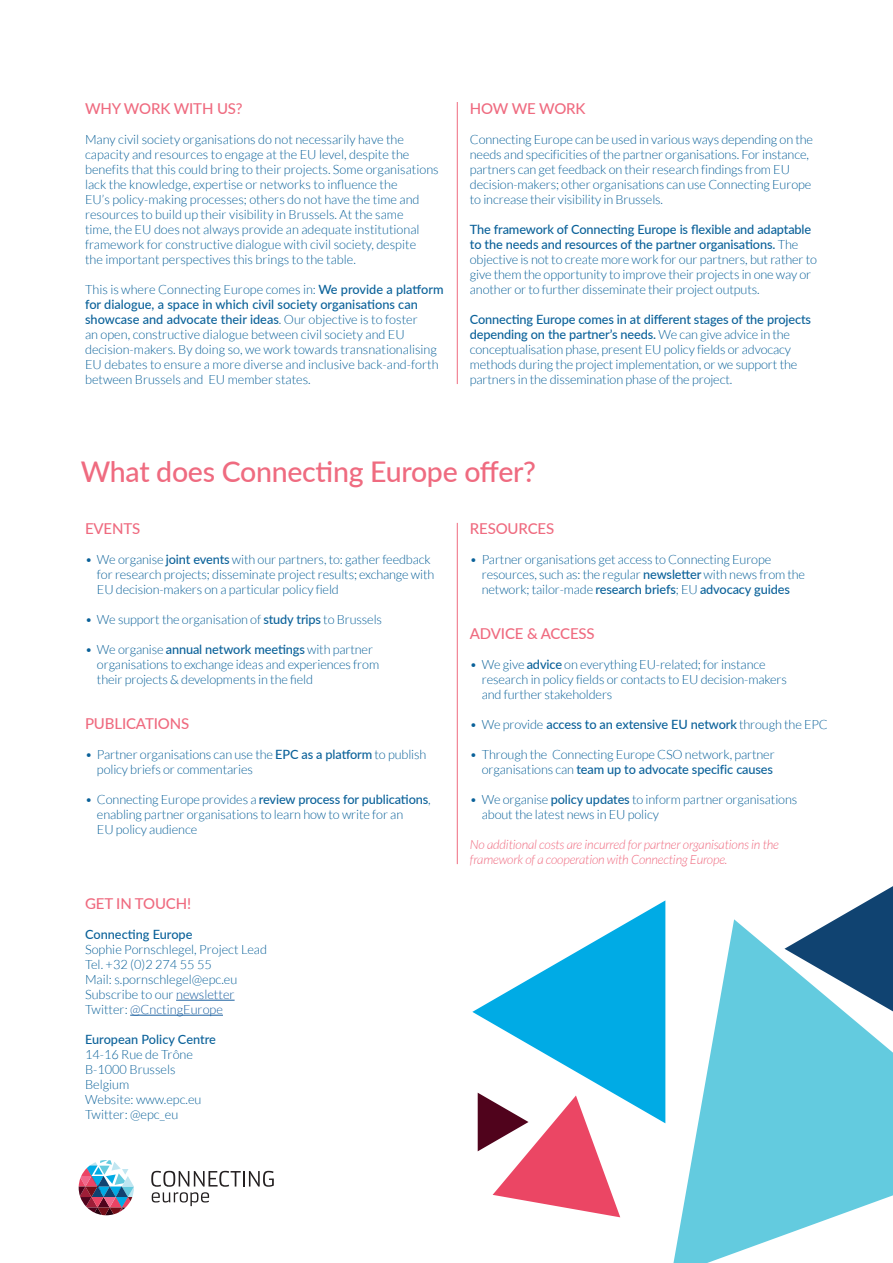
<style>
.page{position:relative;width:893px;height:1263px;background:#fff}
.page>*{position:absolute;margin:0;border:0;box-sizing:border-box;transform-origin:0 0}
.t1{font:500 28.5px "Lato";letter-spacing:-.01em;color:#ef6b80}
.t2{font:500 15px "Lato";letter-spacing:-.01em;color:#ef6b80}
.t3{font:300 12.75px/15px "Lato";letter-spacing:-.01em;color:#0a6199}
.t4{font:italic 300 12.75px/15px "Lato";letter-spacing:-.01em;color:#ef6b80}
.t5{font:500 12.75px "Lato";letter-spacing:-.01em;color:#0a6199}
.s1{font-weight:500}
.s2{color:#175d9e}
.s3{font-weight:300}
</style>
<div class="page">
<svg style="left:836px;top:886px;width:57px;height:33px"></svg>
<svg style="left:673px;top:919px;width:220px;height:344px;fill:#63cbdf"></svg>
<svg style="left:472px;top:900px;width:193px;height:317px"></svg>
<hr style="left:457px;top:523px;width:1px;height:341px;background:#ef6b80">
<hr style="left:457px;top:102px;width:1px;height:282px;background:#ef6b80">
<svg style="left:79px;top:1160px;width:55px;height:55px"></svg>
<svg style="left:151px;top:1171px;width:123px;height:35px"></svg>
<hr style="left:176px;top:1000px;width:59px;height:1px;background:#175d9e">
<hr style="left:130px;top:1015px;width:93px;height:1px;background:#175d9e">
<p class="t2" style="left:85px;top:98px;width:159px">WHY WORK WITH US?</p>
<p class="t3" style="left:85px;top:132px;width:355px">Many civil society organisations do not necessarily have the capacity and resources to engage at the EU level, despite the benefits that this could bring to their projects. Some organisations lack the knowledge, expertise or networks to influence the<br>EU’s policy-making processes; others do not have the time and resources to build up their visibility in Brussels. At the same<br>time, the EU does not always provide an adequate institutional framework for constructive dialogue with civil society, despite<br>the important perspectives this brings to the table.</p>
<p class="t3" style="left:85px;top:282px;width:360px">This is where Connecting Europe comes in: <span class="s1">We provide a platform for dialogue, a space in which civil society organisations can showcase and advocate their ideas</span>. Our objective is to foster<br>an open, constructive dialogue between civil society and EU decision-makers. By doing so, we work towards transnationalising EU debates to ensure a more diverse and inclusive back-and-forth between Brussels and EU member states.</p>
<p class="t2" style="left:470px;top:98px;width:117px">HOW WE WORK</p>
<p class="t3" style="left:470px;top:132px;width:345px">Connecting Europe can be used in various ways depending on the needs and specificities of the partner organisations. For instance, partners can get feedback on their research findings from EU decision-makers; other organisations can use Connecting Europe to increase their visibility in Brussels.</p>
<p class="t3" style="left:470px;top:222px;width:349px"><span class="s1">The framework of Connecting Europe is flexible and adaptable to the needs and resources of the partner organisations.</span> The objective is not to create more work for our partners, but rather to give them the opportunity to improve their projects in one way or another or to further disseminate their project outputs.</p>
<p class="t3" style="left:470px;top:312px;width:343px"><span class="s1">Connecting Europe comes in at different stages of the projects depending on the partner’s needs.</span> We can give advice in the conceptualisation phase, present EU policy fields or advocacy methods during the project implementation, or we support the partners in the dissemination phase of the project.</p>
<h1 class="t1" style="left:81px;top:451px;width:457px">What does Connecting Europe offer?</h1>
<p class="t2" style="left:85px;top:518px;width:57px">EVENTS</p>
<p class="t3" style="left:97px;top:552px;width:339px;text-indent:-12px">• We organise <span class="s1">joint events</span> with our partners, to: gather feedback for research projects; disseminate project results; exchange with<br>EU decision-makers on a particular policy field</p>
<p class="t3" style="left:85px;top:612px;width:298px">• We support the organisation of <span class="s1">study trips</span> to Brussels</p>
<p class="t3" style="left:97px;top:642px;width:284px;text-indent:-12px">• We organise <span class="s1">annual network meetings</span> with partner organisations to exchange ideas and experiences from their projects &amp; developments in the field</p>
<p class="t2" style="left:85px;top:713px;width:106px">PUBLICATIONS</p>
<p class="t3" style="left:97px;top:747px;width:331px;text-indent:-12px">• Partner organisations can use the <span class="s1">EPC as a platform</span> to publish policy briefs or commentaries</p>
<p class="t3" style="left:97px;top:792px;width:335px;text-indent:-12px">• Connecting Europe provides a <span class="s1">review process for publications</span>, enabling partner organisations to learn how to write for an<br>EU policy audience</p>
<p class="t2" style="left:85px;top:893px;width:108px">GET IN TOUCH!</p>
<p class="t5" style="left:85px;top:925px;width:109px">Connecting Europe</p>
<p class="t3" style="left:85px;top:942px;width:184px">Sophie Pornschlegel, Project Lead<br>Tel. +32 (0)2 274 55 55<br>Mail: s.pornschlegel@epc.eu<br>Subscribe to our <span class="s2">newsletter<br></span>Twitter: <span class="s2">@CnctingEurope</span></p>
<p class="t5" style="left:85px;top:1030px;width:132px">European Policy Centre</p>
<p class="t3" style="left:85px;top:1047px;width:118px">14-16 Rue de Trône<br>B-1000 Brussels<br>Belgium<br>Website: www.epc.eu<br>Twitter: @epc_eu</p>
<p class="t2" style="left:470px;top:518px;width:86px">RESOURCES</p>
<p class="t3" style="left:482px;top:552px;width:325px;text-indent:-12px">• Partner organisations get access to Connecting Europe resources, such as: the regular <span class="s1">newsletter</span> with news from the network; tailor-made <span class="s1">research briefs</span>; EU <span class="s1">advocacy guides</span></p>
<p class="t2" style="left:470px;top:623px;width:126px">ADVICE &amp; ACCESS</p>
<p class="t3" style="left:482px;top:657px;width:307px;text-indent:-12px">• We give <span class="s1">advice</span> on everything EU-related; for instance research in policy fields or contacts to EU decision-makers and further stakeholders</p>
<p class="t5" style="left:470px;top:715px;width:359px"><span class="s3">• We provide</span> access to an extensive EU network <span class="s3">through the EPC</span></p>
<p class="t3" style="left:470px;top:747px;width:306px;text-align:right">• Through the Connecting Europe CSO network, partner organisations can <span class="s1">team up to advocate specific causes</span></p>
<p class="t3" style="left:482px;top:792px;width:317px;text-indent:-12px">• We organise <span class="s1">policy updates</span> to inform partner organisations about the latest news in EU policy</p>
<p class="t4" style="left:470px;top:837px;width:310px">No additional costs are incurred for partner organisations in the framework of a cooperation with Connecting Europe.</p>
</div>
